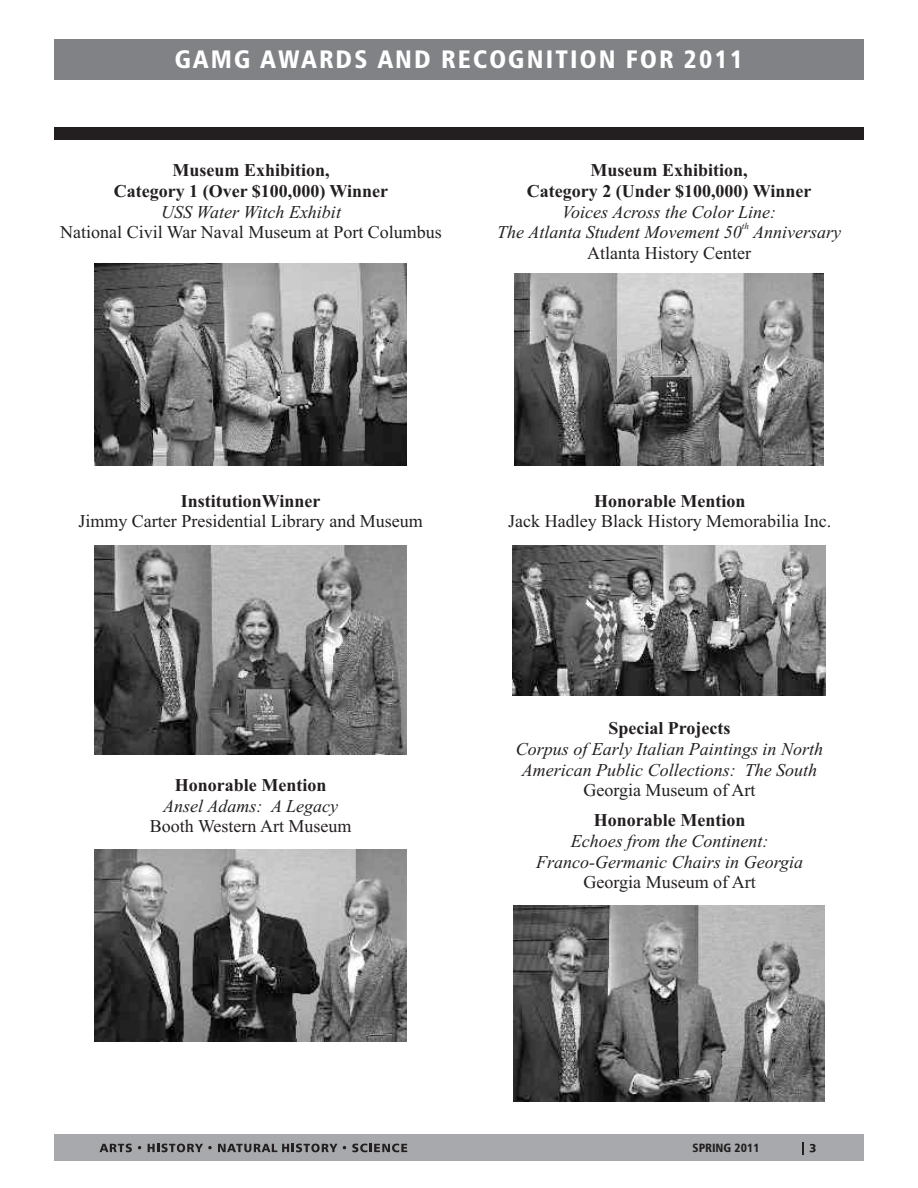
<style>
.page{position:relative;width:918px;height:1188px;background:#fff}
.page>*{position:absolute;margin:0;border:0;box-sizing:border-box;transform-origin:0 0}
.t1{font:25.2px "Humanist 777 BT Black Condensed B";letter-spacing:.085em;color:#fff}
.t2{font:italic 18px/20.7px "Times New Roman";color:#231f20;text-align:center}
.t3{font:18px "Times New Roman";color:#231f20}
.t4{font:700 18px/20.7px "Times New Roman";color:#231f20;text-align:center}
.t5{font:12px "Humanist 777 BT Black Condensed B";color:#231f20}
.t6{font:italic 9px "Times New Roman";color:#231f20}
</style>
<div class="page">
<div style="left:54px;top:1134px;width:810px;height:27px;background:#a7a9ac"></div>
<svg style="left:810px;top:1144px;width:6px;height:8px"></svg>
<svg style="left:803px;top:1142px;width:1px;height:12px"></svg>
<svg style="left:100px;top:1144px;width:32px;height:8px"></svg>
<svg style="left:148px;top:1144px;width:64px;height:8px"></svg>
<svg style="left:218px;top:1144px;width:128px;height:8px"></svg>
<svg style="left:352px;top:1144px;width:55px;height:8px"></svg>
<div style="left:54px;top:39px;width:809px;height:40px;background:#808285"></div>
<div style="left:55px;top:127px;width:809px;height:13px;background:#231f20"></div>
<img style="left:94px;top:545px;width:313px;height:210px">
<img style="left:513px;top:545px;width:312px;height:151px">
<img style="left:514px;top:274px;width:310px;height:192px">
<img style="left:95px;top:264px;width:311px;height:202px">
<img style="left:95px;top:850px;width:312px;height:192px">
<img style="left:513px;top:906px;width:312px;height:196px">
<h1 class="t1" style="left:175px;top:49px;width:570px">GAMG AWARDS AND RECOGNITION FOR 2011</h1>
<p class="t4" style="left:114px;top:162px;width:276px">Museum Exhibition,<br>Category 1 (Over $100,000) Winner</p>
<p class="t2" style="left:161px;top:203px;width:181px">USS Water Witch Exhibit</p>
<p class="t3" style="left:60px;top:226px;width:383px">National Civil War Naval Museum at Port Columbus</p>
<p class="t4" style="left:527px;top:162px;width:286px">Museum Exhibition,<br>Category 2 (Under $100,000) Winner</p>
<p class="t2" style="left:562px;top:203px;width:215px">Voices Across the Color Line:</p>
<p class="t6" style="left:742px;top:223px;width:9px">th</p>
<p class="t2" style="left:497px;top:224px;width:345px">The Atlanta Student Movement 50 Anniversary</p>
<p class="t3" style="left:587px;top:247px;width:165px">Atlanta History Center</p>
<p class="t4" style="left:181px;top:492px;width:141px">InstitutionWinner</p>
<p class="t3" style="left:78px;top:515px;width:346px">Jimmy Carter Presidential Library and Museum</p>
<p class="t4" style="left:175px;top:776px;width:153px">Honorable Mention</p>
<p class="t2" style="left:163px;top:797px;width:176px">Ansel Adams: A Legacy</p>
<p class="t3" style="left:150px;top:820px;width:203px">Booth Western Art Museum</p>
<p class="t4" style="left:594px;top:492px;width:153px">Honorable Mention</p>
<p class="t3" style="left:508px;top:515px;width:324px">Jack Hadley Black History Memorabilia Inc.</p>
<p class="t4" style="left:608px;top:720px;width:124px">Special Projects</p>
<p class="t2" style="left:516px;top:740px;width:309px">Corpus of Early Italian Paintings in North<br>American Public Collections: The South</p>
<p class="t3" style="left:583px;top:784px;width:174px">Georgia Museum of Art</p>
<p class="t4" style="left:594px;top:812px;width:153px">Honorable Mention</p>
<p class="t2" style="left:536px;top:832px;width:268px">Echoes from the Continent:<br>Franco-Germanic Chairs in Georgia</p>
<p class="t3" style="left:584px;top:876px;width:174px">Georgia Museum of Art</p>
<p class="t5" style="left:693px;top:1143px;width:69px">SPRING 2011</p>
</div>
